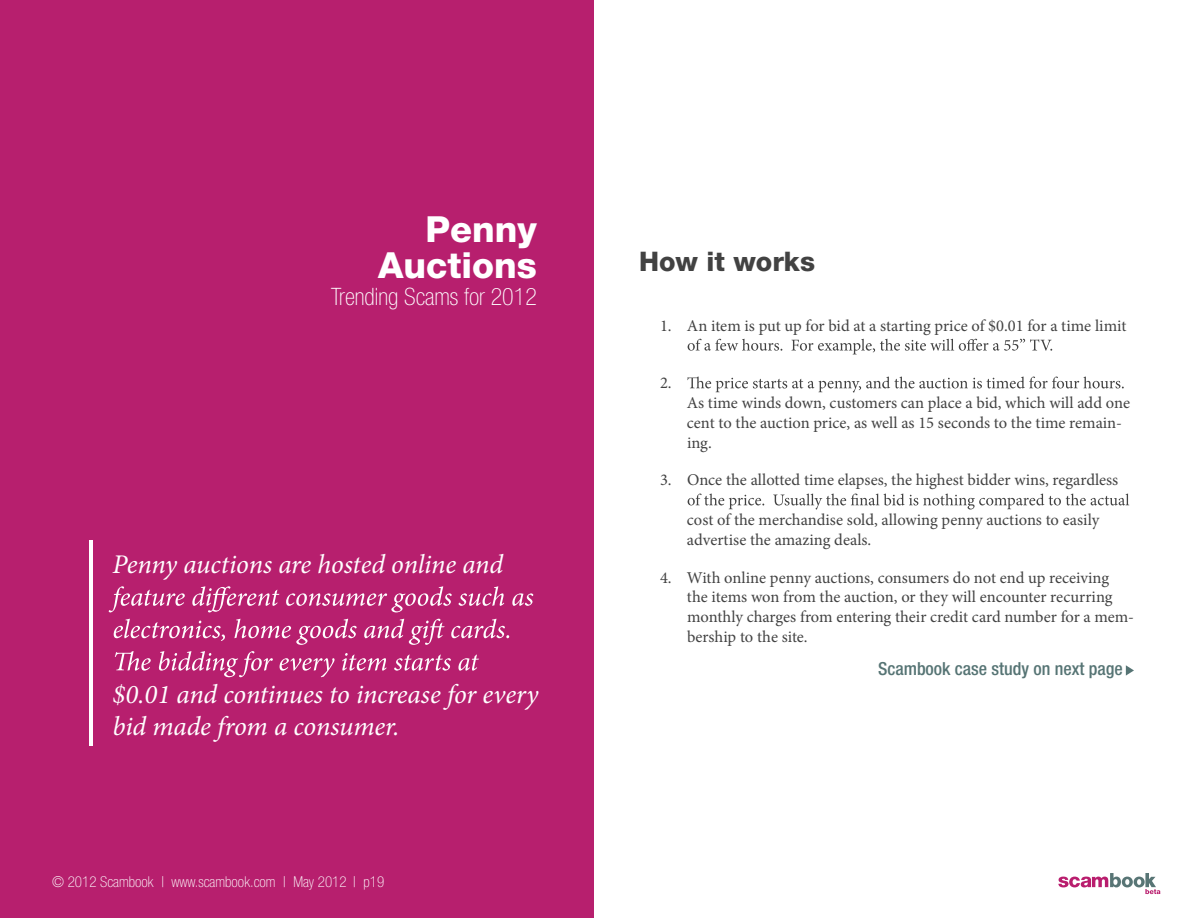
<style>
.page{position:relative;width:1188px;height:918px;background:#fff}
.page>*{position:absolute;margin:0;border:0;box-sizing:border-box;transform-origin:0 0}
.t1{font:800 36px/36px "Helvetica Neue LT Std";color:#fff;text-align:right}
.t2{font:italic 27px/32.4px "Minion Pro";letter-spacing:-.005em;color:#fff}
.t3{font:800 27px "Helvetica Neue LT Std";color:#424242}
.t4{font:100 condensed 24px "Helvetica Neue LT Std";color:#fff}
.t5{font:500 condensed 18px "Helvetica Neue LT Std";color:#567474}
.t6{font:16.5px/19.8px "Minion Pro";color:#424242}
.t7{font:100 condensed 15px "Helvetica Neue LT Std";color:#fff}
</style>
<div class="page">
<div style="left:0;top:0;width:594px;height:918px;background:#b71f6e"></div>
<svg style="left:1058px;top:873px;width:102px;height:21px"></svg>
<svg style="left:1126px;top:665px;width:8px;height:11px"></svg>
<svg style="left:688px;top:339px;width:364px;height:15px"></svg>
<svg style="left:687px;top:376px;width:437px;height:17px"></svg>
<svg style="left:688px;top:494px;width:441px;height:16px"></svg>
<svg style="left:109px;top:586px;width:424px;height:26px"></svg>
<svg style="left:114px;top:619px;width:395px;height:26px"></svg>
<svg style="left:115px;top:651px;width:364px;height:26px"></svg>
<hr style="left:89px;top:540px;width:4px;height:205px;background:#fff">
<h1 class="t1" style="left:378px;top:211px;width:160px">Penny<br>Auctions</h1>
<h3 class="t4" style="left:331px;top:283px;width:207px">Trending Scams for 2012</h3>
<h2 class="t2" style="left:112px;top:548px;width:392px">Penny auctions are hosted online and</h2>
<h2 class="t2" style="left:112px;top:678px;width:428px">$0.01 and continues to increase for every bid made from a consumer.</h2>
<p class="t7" style="left:52px;top:874px;width:334px">© 2012 Scambook | www.scambook.com | May 2012 | p19</p>
<h2 class="t3" style="left:639px;top:246px;width:178px">How it works</h2>
<p class="t6" style="left:660px;top:316px;width:468px">1. An item is put up for bid at a starting price of $0.01 for a time limit</p>
<p class="t6" style="left:660px;top:373px;width:13px">2.</p>
<p class="t6" style="left:687px;top:393px;width:445px">As time winds down, customers can place a bid, which will add one cent to the auction price, as well as 15 seconds to the time remain&shy;ing.</p>
<p class="t6" style="left:660px;top:470px;width:460px">3. Once the allotted time elapses, the highest bidder wins, regardless</p>
<p class="t6" style="left:687px;top:510px;width:414px">cost of the merchandise sold, allowing penny auctions to easily advertise the amazing deals.</p>
<p class="t6" style="left:687px;top:568px;width:448px;text-indent:-27px">4. With online penny auctions, consumers do not end up receiving the items won from the auction, or they will encounter recurring monthly charges from entering their credit card number for a mem&shy;bership to the site.</p>
<p class="t5" style="left:878px;top:658px;width:246px">Scambook case study on next page</p>
</div>
